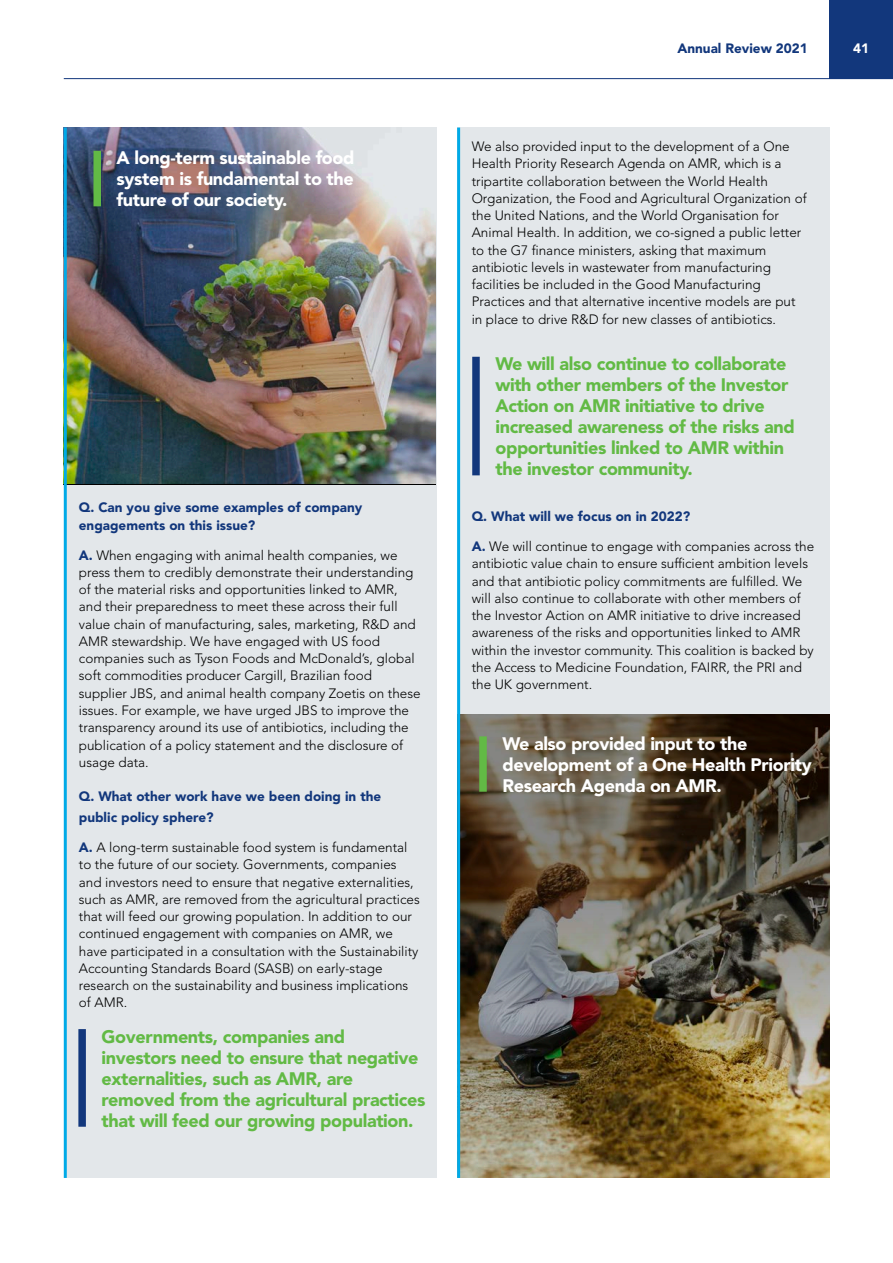
<style>
.page{position:relative;width:893px;height:1263px;background:#fff}
.page>*{position:absolute;margin:0;border:0;box-sizing:border-box;transform-origin:0 0}
.t1{font:900 18px/21px "Avenir LT Std";letter-spacing:-.02em;color:#62ba45}
.t2{font:900 18px/21px "Avenir LT Std";letter-spacing:-.02em;color:#fff;text-align:justify}
.t3{font:300 13.5px/17.2px "Avenir LT Std";color:#000}
.t4{font:900 13.5px/17.2px "Avenir LT Std";color:#12377c}
.t5{font:900 13.5px "Avenir LT Std";color:#fff}
.s1{font-weight:900;color:#12377c}
</style>
<div class="page">
<hr style="left:64px;top:78px;width:829px;height:1px;background:#12377c">
<div style="left:829px;top:0;width:64px;height:79px;background:#12377c"></div>
<div style="left:458px;top:128px;width:372px;height:1050px;background:#e3e7ea"></div>
<img style="left:460px;top:714px;width:369px;height:464px">
<div style="left:64px;top:128px;width:372px;height:1050px;background:#e3e7ea"></div>
<img style="left:67px;top:128px;width:369px;height:355px">
<hr style="left:64px;top:128px;width:3px;height:1050px;background:#00aae7">
<hr style="left:457px;top:128px;width:3px;height:1050px;background:#00aae7">
<div style="left:78px;top:1029px;width:8px;height:98px;background:#12377c"></div>
<div style="left:472px;top:357px;width:8px;height:118px;background:#12377c"></div>
<div style="left:93px;top:151px;width:8px;height:55px;background:#62ba45"></div>
<div style="left:479px;top:736px;width:8px;height:56px;background:#62ba45"></div>
<h1 class="t2" style="left:117px;top:147px;width:239px">A long-term sustainable food system is fundamental to the future of our society.</h1>
<p class="t4" style="left:79px;top:499px;width:285px">Q. Can you give some examples of company engagements on this issue?</p>
<p class="t3" style="left:79px;top:546px;width:343px"><span class="s1">A.</span> When engaging with animal health companies, we press them to credibly demonstrate their understanding of the material risks and opportunities linked to AMR, and their preparedness to meet these across their full value chain of manufacturing, sales, marketing, R&amp;D and AMR stewardship. We have engaged with US food companies such as Tyson Foods and McDonald’s, global soft commodities producer Cargill, Brazilian food supplier JBS, and animal health company Zoetis on these issues. For example, we have urged JBS to improve the transparency around its use of antibiotics, including the publication of a policy statement and the disclosure of usage data.</p>
<p class="t4" style="left:79px;top:786px;width:304px;line-height:21px">Q. What other work have we been doing in the public policy sphere?</p>
<p class="t3" style="left:79px;top:839px;width:342px"><span class="s1">A.</span> A long-term sustainable food system is fundamental to the future of our society. Governments, companies and investors need to ensure that negative externalities, such as AMR, are removed from the agricultural practices that will feed our growing population. In addition to our continued engagement with companies on AMR, we have participated in a consultation with the Sustainability Accounting Standards Board (SASB) on early-stage research on the sustainability and business implications of AMR.</p>
<h1 class="t1" style="left:102px;top:1026px;width:325px">Governments, companies and<br>investors need to ensure that negative externalities, such as AMR, are removed from the agricultural practices that will feed our growing population.</h1>
<p class="t4" style="left:677px;top:39px;width:132px">Annual Review 2021</p>
<p class="t5" style="left:853px;top:40px;width:17px">41</p>
<p class="t3" style="left:472px;top:138px;width:336px">We also provided input to the development of a One Health Priority Research Agenda on AMR, which is a tripartite collaboration between the World Health Organization, the Food and Agricultural Organization of the United Nations, and the World Organisation for Animal Health. In addition, we co-signed a public letter to the G7 finance ministers, asking that maximum antibiotic levels in wastewater from manufacturing facilities be included in the Good Manufacturing Practices and that alternative incentive models are put in place to drive R&amp;D for new classes of antibiotics.</p>
<h1 class="t1" style="left:495px;top:353px;width:301px">We will also continue to collaborate with other members of the Investor Action on AMR initiative to drive increased awareness of the risks and opportunities linked to AMR within the investor community.</h1>
<p class="t4" style="left:472px;top:508px;width:220px">Q. What will we focus on in 2022?</p>
<p class="t3" style="left:472px;top:538px;width:344px"><span class="s1">A.</span> We will continue to engage with companies across the antibiotic value chain to ensure sufficient ambition levels and that antibiotic policy commitments are fulfilled. We will also continue to collaborate with other members of the Investor Action on AMR initiative to drive increased awareness of the risks and opportunities linked to AMR within the investor community. This coalition is backed by the Access to Medicine Foundation, FAIRR, the PRI and the UK government.</p>
<h1 class="t2" style="left:502px;top:733px;width:311px;text-align:left">We also provided input to the development of a One Health Priority<br>Research Agenda on AMR.</h1>
</div>
